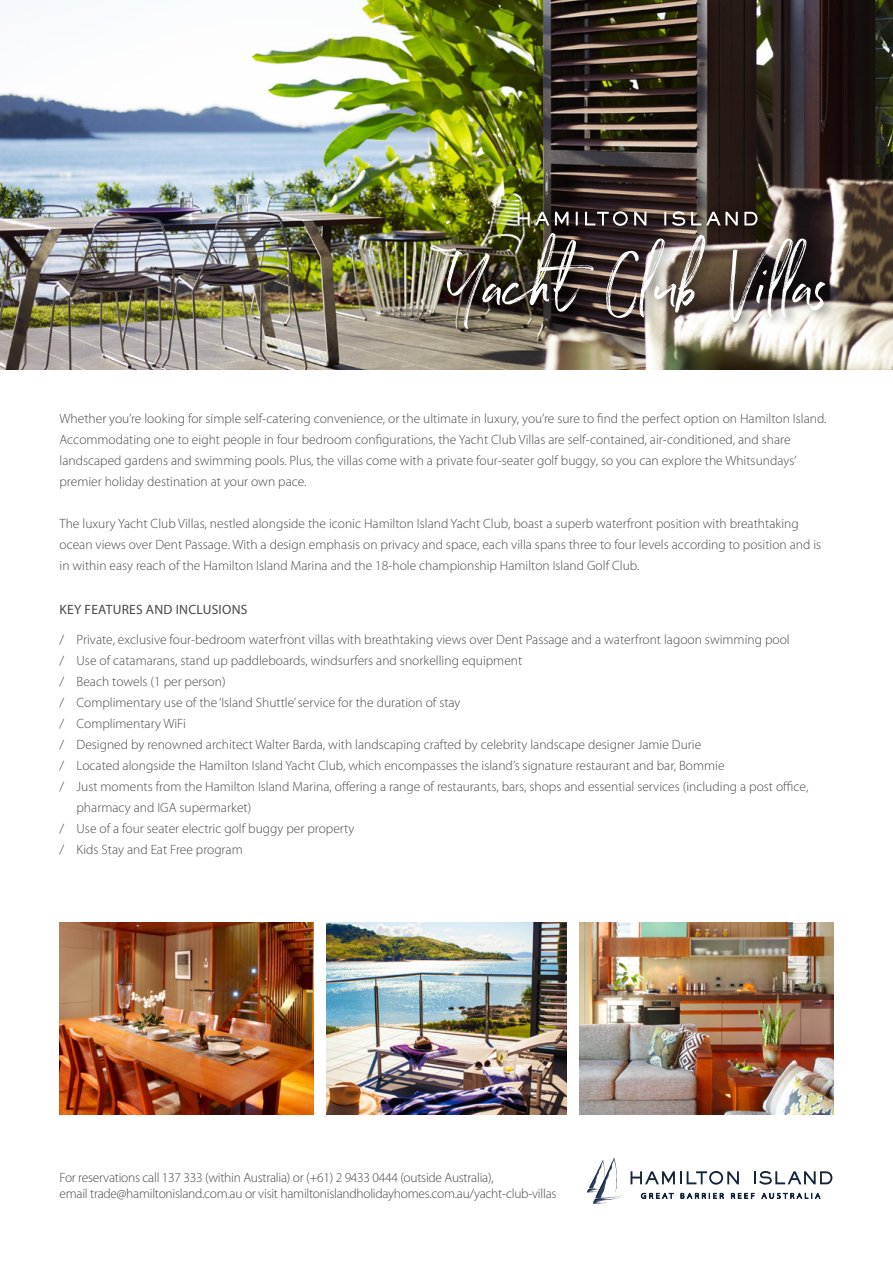
<style>
.page{position:relative;width:893px;height:1263px;background:#fff}
.page>*{position:absolute;margin:0;border:0;box-sizing:border-box;transform-origin:0 0}
.t1{font:84px "Northwell Alt";color:#fff}
.t2{font:300 13.5px/21px "Myriad Pro";color:#484848}
.t3{font:300 13.5px/16.2px "Myriad Pro";letter-spacing:-.02em;color:#484848}
.t4{font:13.5px "Myriad Pro";letter-spacing:.02em;color:#484848}
</style>
<div class="page">
<svg style="left:631px;top:1171px;width:108px;height:13px"></svg>
<svg style="left:754px;top:1171px;width:78px;height:13px"></svg>
<svg style="left:641px;top:1192px;width:33px;height:7px"></svg>
<svg style="left:680px;top:1192px;width:44px;height:7px"></svg>
<svg style="left:731px;top:1193px;width:23px;height:6px"></svg>
<svg style="left:761px;top:1192px;width:59px;height:7px"></svg>
<svg style="left:587px;top:1158px;width:36px;height:46px"></svg>
<img style="left:0;top:0;width:893px;height:370px">
<div style="left:442px;top:229px;width:395px;height:112px;background:#000;opacity:.5"></div>
<div style="left:509px;top:203px;width:256px;height:31px;background:#000;opacity:.75"></div>
<svg style="left:518px;top:211px;width:239px;height:15px;background:#635b57"></svg>
<img style="left:60px;top:922px;width:253px;height:192px">
<img style="left:326px;top:922px;width:241px;height:192px">
<img style="left:580px;top:922px;width:253px;height:192px">
<h1 class="t1" style="left:445px;top:224px;width:387px">Yacht Club Villas</h1>
<p class="t2" style="left:60px;top:407px;width:769px">Whether you’re looking for simple self-catering convenience, or the ultimate in luxury, you’re sure to find the perfect option on Hamilton Island.<br>Accommodating one to eight people in four bedroom configurations, the Yacht Club Villas are self-contained, air-conditioned, and share landscaped gardens and swimming pools. Plus, the villas come with a private four-seater golf buggy, so you can explore the Whitsundays’ premier holiday destination at your own pace.</p>
<p class="t2" style="left:60px;top:512px;width:763px">The luxury Yacht Club Villas, nestled alongside the iconic Hamilton Island Yacht Club, boast a superb waterfront position with breathtaking ocean views over Dent Passage. With a design emphasis on privacy and space, each villa spans three to four levels according to position and is in within easy reach of the Hamilton Island Marina and the 18-hole championship Hamilton Island Golf Club.</p>
<p class="t4" style="left:60px;top:602px;width:189px">KEY FEATURES AND INCLUSIONS</p>
<p class="t2" style="left:60px;top:629px;width:732px">/ Private, exclusive four-bedroom waterfront villas with breathtaking views over Dent Passage and a waterfront lagoon swimming pool</p>
<p class="t2" style="left:60px;top:650px;width:464px">/ Use of catamarans, stand up paddleboards, windsurfers and snorkelling equipment</p>
<p class="t2" style="left:60px;top:671px;width:168px">/ Beach towels (1 per person)</p>
<p class="t2" style="left:60px;top:692px;width:402px">/ Complimentary use of the ‘Island Shuttle’ service for the duration of stay</p>
<p class="t2" style="left:60px;top:713px;width:128px">/ Complimentary WiFi</p>
<p class="t2" style="left:60px;top:734px;width:643px">/ Designed by renowned architect Walter Barda, with landscaping crafted by celebrity landscape designer Jamie Durie</p>
<p class="t2" style="left:60px;top:755px;width:667px">/ Located alongside the Hamilton Island Yacht Club, which encompasses the island’s signature restaurant and bar, Bommie</p>
<p class="t2" style="left:60px;top:776px;width:750px">/ Just moments from the Hamilton Island Marina, offering a range of restaurants, bars, shops and essential services (including a post office,</p>
<p class="t2" style="left:77px;top:797px;width:176px">pharmacy and IGA supermarket)</p>
<p class="t2" style="left:60px;top:818px;width:296px">/ Use of a four seater electric golf buggy per property</p>
<p class="t2" style="left:60px;top:839px;width:185px">/ Kids Stay and Eat Free program</p>
<p class="t3" style="left:60px;top:1169px;width:498px">For reservations call 137 333 (within Australia) or (+61) 2 9433 0444 (outside Australia),<br>email trade@hamiltonisland.com.au or visit hamiltonislandholidayhomes.com.au/yacht-club-villas</p>
</div>
